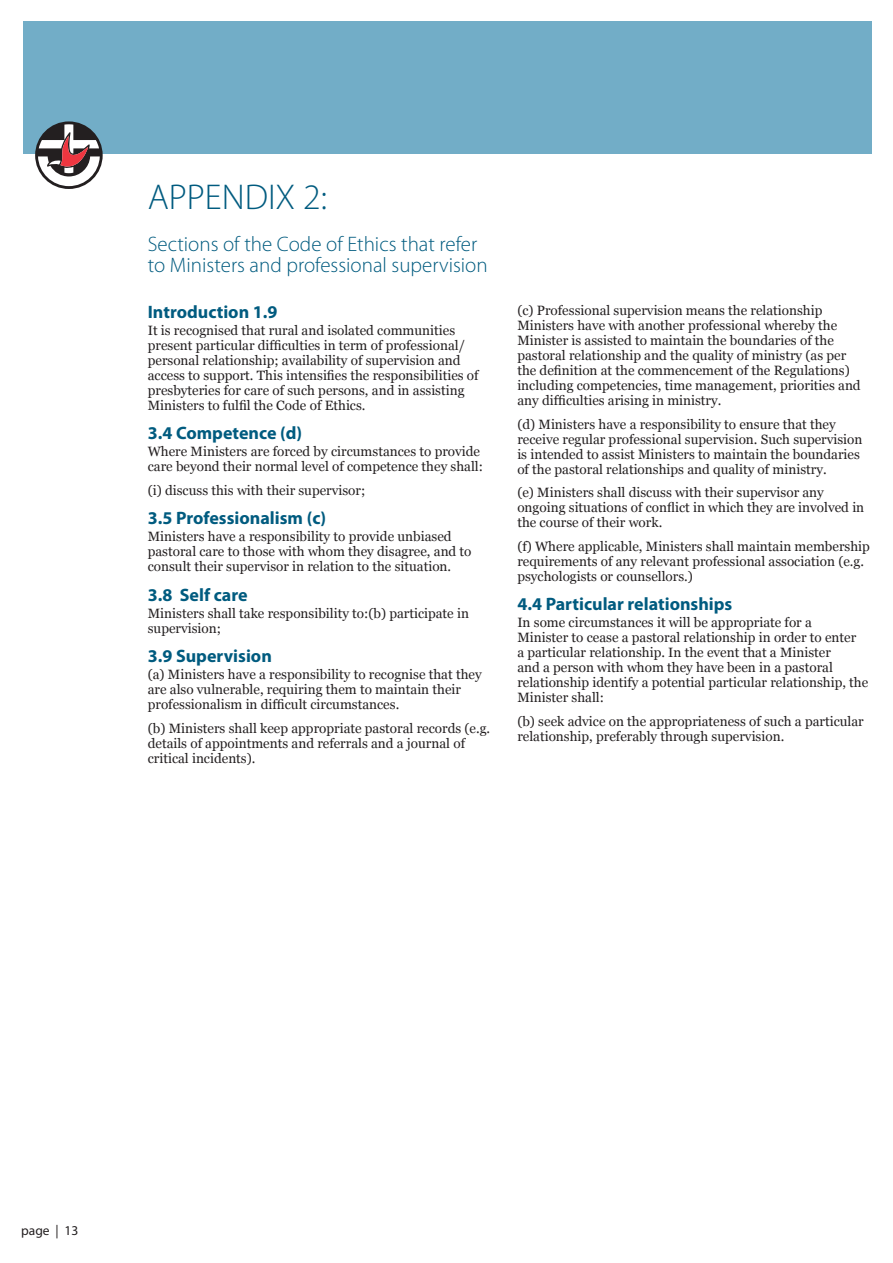
<style>
.page{position:relative;width:893px;height:1263px;background:#fff}
.page>*{position:absolute;margin:0;border:0;box-sizing:border-box;transform-origin:0 0}
.t1{font:300 36px "Myriad Pro";color:#005b7f}
.t2{font:300 21px/21px "Myriad Pro";color:#005b7f}
.t3{font:700 18px "Myriad Pro";color:#005b7f}
.t4{font:13.5px/15px "Georgia";color:#231f20}
.t5{font:13.5px "Myriad Pro";color:#231f20}
</style>
<div class="page">
<div style="left:23px;top:21px;width:849px;height:133px;background:#72adc7"></div>
<svg style="left:35px;top:121px;width:68px;height:68px"></svg>
<h1 class="t1" style="left:148px;top:177px;width:181px">APPENDIX 2:</h1>
<h2 class="t2" style="left:148px;top:234px;width:341px">Sections of the Code of Ethics that refer to Ministers and professional supervision</h2>
<h3 class="t3" style="left:148px;top:300px;width:131px">Introduction 1.9</h3>
<p class="t4" style="left:148px;top:323px;width:332px">It is recognised that rural and isolated communities present particular difficulties in term of professional/ personal relationship; availability of supervision and access to support. This intensifies the responsibilities of presbyteries for care of such persons, and in assisting Ministers to fulfil the Code of Ethics.</p>
<h3 class="t3" style="left:148px;top:421px;width:156px">3.4 Competence (d)</h3>
<p class="t4" style="left:148px;top:444px;width:337px">Where Ministers are forced by circumstances to provide care beyond their normal level of competence they shall:</p>
<p class="t4" style="left:148px;top:483px;width:219px">(i) discuss this with their supervisor;</p>
<h3 class="t3" style="left:148px;top:506px;width:180px">3.5 Professionalism (c)</h3>
<p class="t4" style="left:148px;top:529px;width:325px">Ministers have a responsibility to provide unbiased pastoral care to those with whom they disagree, and to consult their supervisor in relation to the situation.</p>
<h3 class="t3" style="left:148px;top:583px;width:101px">3.8 Self care</h3>
<p class="t4" style="left:148px;top:605px;width:323px">Ministers shall take responsibility to:(b) participate in supervision;</p>
<h3 class="t3" style="left:148px;top:644px;width:126px">3.9 Supervision</h3>
<p class="t4" style="left:148px;top:667px;width:335px">(a) Ministers have a responsibility to recognise that they are also vulnerable, requiring them to maintain their professionalism in difficult circumstances.</p>
<p class="t4" style="left:148px;top:720px;width:344px">(b) Ministers shall keep appropriate pastoral records (e.g. details of appointments and referrals and a journal of critical incidents).</p>
<p class="t4" style="left:517px;top:303px;width:345px">(c) Professional supervision means the relationship Ministers have with another professional whereby the Minister is assisted to maintain the boundaries of the pastoral relationship and the quality of ministry (as per the definition at the commencement of the Regulations) including competencies, time management, priorities and any difficulties arising in ministry.</p>
<p class="t4" style="left:517px;top:417px;width:347px">(d) Ministers have a responsibility to ensure that they receive regular professional supervision. Such supervision is intended to assist Ministers to maintain the boundaries of the pastoral relationships and quality of ministry.</p>
<p class="t4" style="left:517px;top:485px;width:348px">(e) Ministers shall discuss with their supervisor any ongoing situations of conflict in which they are involved in the course of their work.</p>
<p class="t4" style="left:517px;top:539px;width:354px">(f) Where applicable, Ministers shall maintain membership requirements of any relevant professional association (e.g. psychologists or counsellors.)</p>
<h3 class="t3" style="left:517px;top:592px;width:217px">4.4 Particular relationships</h3>
<p class="t4" style="left:517px;top:615px;width:352px">In some circumstances it will be appropriate for a<br>Minister to cease a pastoral relationship in order to enter<br>a particular relationship. In the event that a Minister<br>and a person with whom they have been in a pastoral relationship identify a potential particular relationship, the Minister shall:</p>
<p class="t4" style="left:517px;top:713px;width:348px">(b) seek advice on the appropriateness of such a particular relationship, preferably through supervision.</p>
<p class="t5" style="left:21px;top:1222px;width:59px">page | 13</p>
</div>
